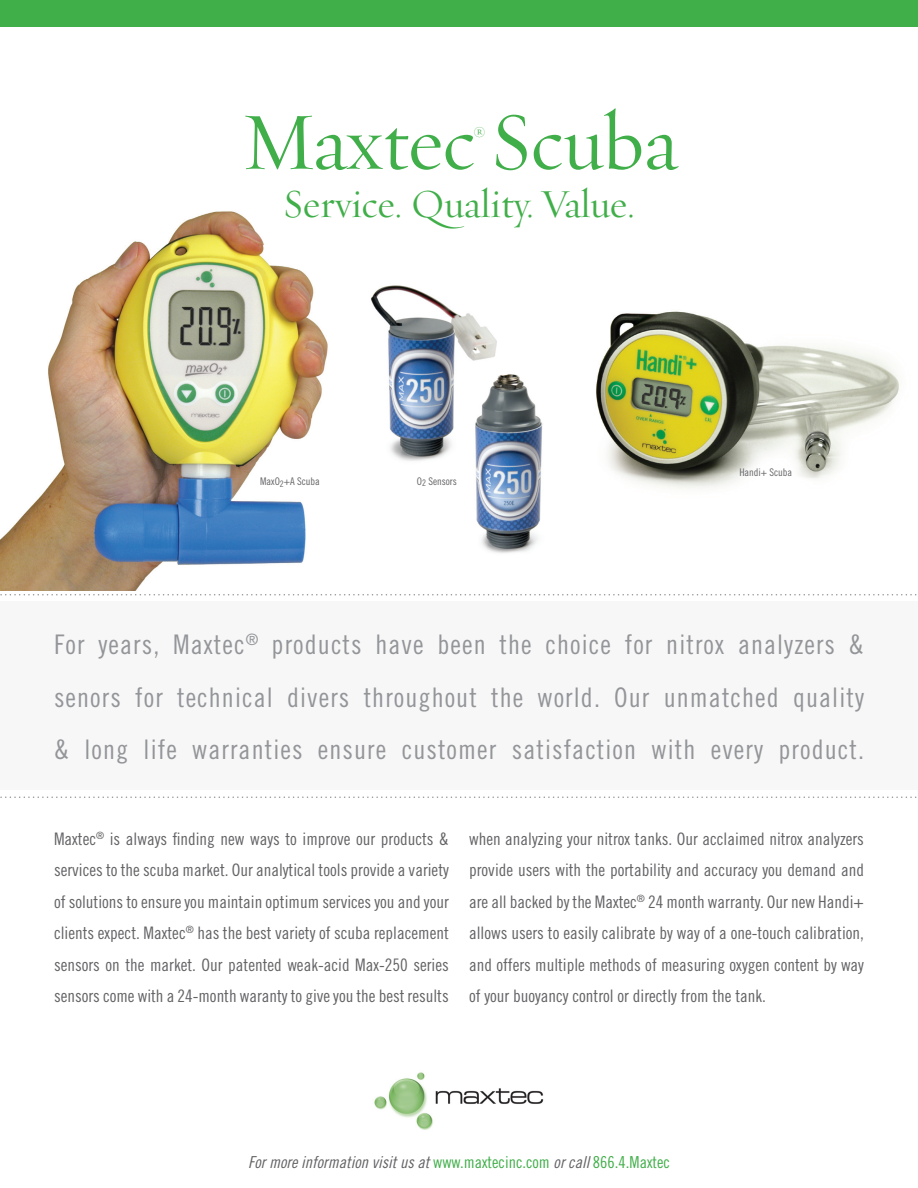
<style>
.page{position:relative;width:918px;height:1188px;background:#fff}
.page>*{position:absolute;margin:0;border:0;box-sizing:border-box;transform-origin:0 0}
.t1{font:82.5px "Requiem Display HTF Roman";color:#40ae49}
.t2{font:40.5px "Requiem Display HTF Roman";color:#40ae49}
.t3{font:27px/52.3px "Trade Gothic Cond Eighteen";letter-spacing:.04em;color:#939598}
.t4{font:18px "Requiem Display HTF Roman";color:#40ae49}
.t5{font:17.25px/31.5px "Trade Gothic Cond Eighteen";color:#636366;text-align:justify}
.t6{font:16.5px "Trade Gothic Cond Eighteen Obl";color:#636366}
.t7{font:10.5px "Trade Gothic Cond Eighteen";color:#636366}
.s1{font-family:"Trade Gothic Cond Eighteen";color:#40ae49}
</style>
<div class="page">
<img style="left:0;top:211px;width:328px;height:380px">
<img style="left:596px;top:311px;width:303px;height:177px">
<div style="left:0;top:602px;width:918px;height:188px;background:#f7f7f8"></div>
<svg style="left:0;top:796px;width:917px;height:2px"></svg>
<svg style="left:0;top:594px;width:917px;height:2px"></svg>
<img style="left:374px;top:1072px;width:170px;height:58px">
<div style="left:0;top:0;width:918px;height:27px;background:#40ae49"></div>
<img style="left:371px;top:285px;width:126px;height:176px">
<img style="left:460px;top:363px;width:83px;height:190px">
<p class="t1" style="left:241px;top:93px;width:438px">Maxtec Scuba</p>
<p class="t4" style="left:474px;top:121px;width:14px">®</p>
<p class="t2" style="left:283px;top:180px;width:354px">Service. Quality. Value.</p>
<p class="t7" style="left:260px;top:475px;width:61px">MaxO<sub>2</sub>+A Scuba</p>
<p class="t7" style="left:417px;top:475px;width:42px">O<sub>2</sub> Sensors</p>
<p class="t7" style="left:739px;top:466px;width:54px">Handi+ Scuba</p>
<p class="t3" style="left:54px;top:618px;width:812px">For years, Maxtec<sup>®</sup> products have been the choice for nitrox analyzers &amp; senors for technical divers throughout the world. Our unmatched quality</p>
<p class="t3" style="left:54px;top:723px;width:812px">&amp; long life warranties ensure customer satisfaction with every product.</p>
<p class="t5" style="left:54px;top:822px;width:396px">Maxtec<sup>®</sup> is always finding new ways to improve our products &amp; services to the scuba market. Our analytical tools provide a variety of solutions to ensure you maintain optimum services you and your clients expect. Maxtec<sup>®</sup> has the best variety of scuba replacement sensors on the market. Our patented weak-acid Max-250 series sensors come with a 24-month waranty to give you the best results</p>
<p class="t5" style="left:469px;top:822px;width:396px">when analyzing your nitrox tanks. Our acclaimed nitrox analyzers provide users with the portability and accuracy you demand and are all backed by the Maxtec<sup>®</sup> 24 month warranty. Our new Handi+ allows users to easily calibrate by way of a one-touch calibration, and offers multiple methods of measuring oxygen content by way of your buoyancy control or directly from the tank.</p>
<p class="t6" style="left:248px;top:1152px;width:423px">For more information visit us at <span class="s1">www.maxtecinc.com</span> or call <span class="s1">866.4.Maxtec</span></p>
</div>
